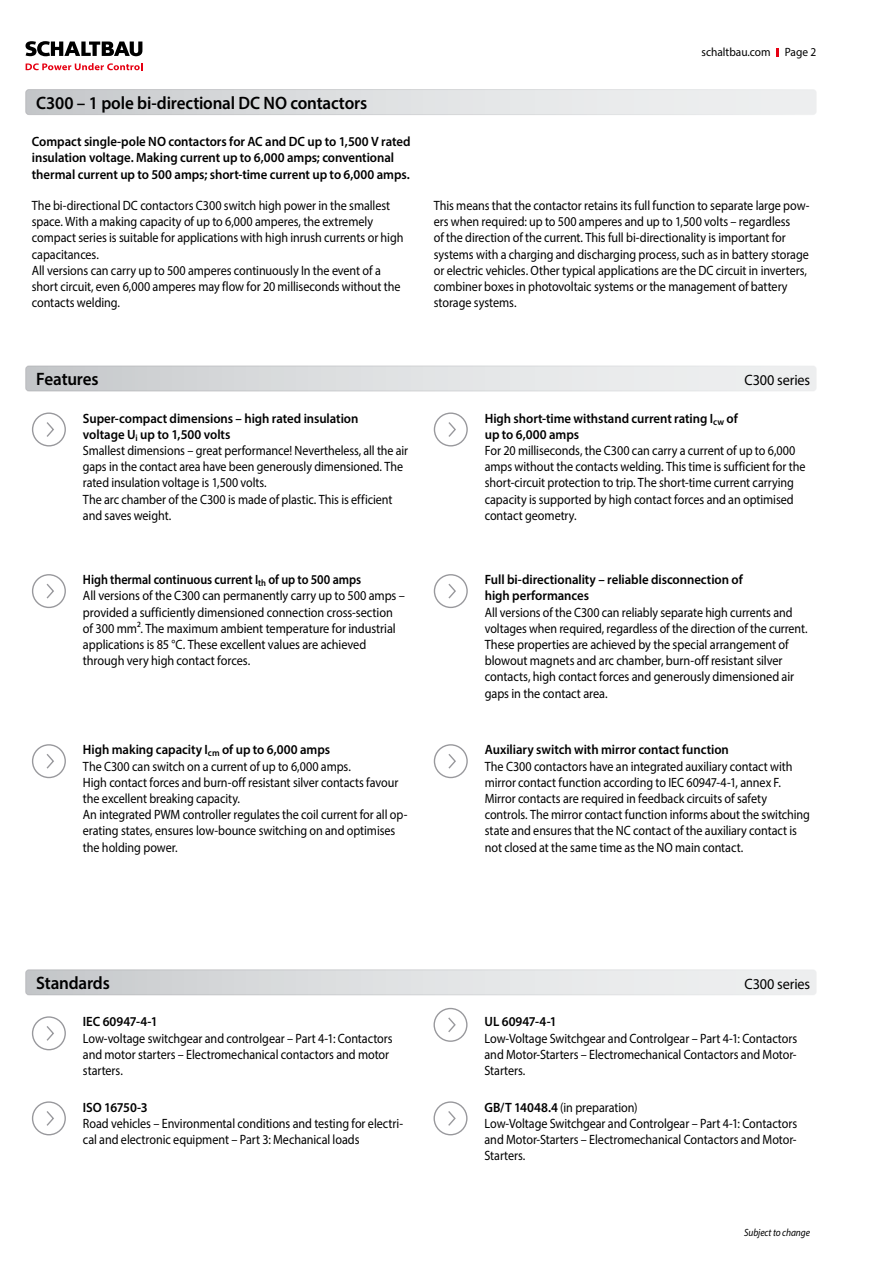
<style>
.page{position:relative;width:893px;height:1263px;background:#fff}
.page>*{position:absolute;margin:0;border:0;box-sizing:border-box;transform-origin:0 0}
.t1{font:600 18px "Myriad Pro";letter-spacing:-.01em;color:#000;scale:.95 1}
.t2{font:15px "Myriad Pro";letter-spacing:-.01em;color:#000;scale:.95 1}
.t3{font:13.5px/16.2px "Myriad Pro";letter-spacing:-.005em;color:#000;scale:.9 1}
.t4{font:600 13.5px/16.2px "Myriad Pro";letter-spacing:-.005em;color:#000;scale:.95 1}
.t5{font:13.5px/16.2px "Myriad Pro";letter-spacing:-.005em;color:#000;scale:.89 1}
.t6{font:13.5px/16.2px "Myriad Pro";letter-spacing:-.005em;color:#000;scale:.91 1}
.t7{font:600 13.5px "Myriad Pro";letter-spacing:-.025em;color:#000;scale:.95 1}
.t8{font:12px "Myriad Pro";color:#000;scale:.95 1}
.t9{font:italic 10.5px "Myriad Pro";letter-spacing:-.01em;color:#000;scale:.9 1}
.s1{font-weight:600}
.s2{color:#fff}
</style>
<div class="page">
<svg style="left:26px;top:63px;width:116px;height:7px"></svg>
<svg style="left:26px;top:41px;width:116px;height:15px"></svg>
<svg style="left:776px;top:48px;width:3px;height:8px"></svg>
<svg style="left:32px;top:412px;width:34px;height:34px"></svg>
<svg style="left:32px;top:574px;width:34px;height:34px"></svg>
<svg style="left:32px;top:744px;width:34px;height:34px"></svg>
<svg style="left:434px;top:412px;width:34px;height:34px"></svg>
<svg style="left:434px;top:574px;width:34px;height:34px"></svg>
<svg style="left:434px;top:744px;width:34px;height:34px"></svg>
<svg style="left:32px;top:1016px;width:34px;height:34px"></svg>
<svg style="left:32px;top:1101px;width:34px;height:34px"></svg>
<svg style="left:433px;top:1008px;width:35px;height:34px"></svg>
<svg style="left:433px;top:1101px;width:35px;height:34px"></svg>
<svg style="left:26px;top:366px;width:788px;height:25px;background:#dee0e1"></svg>
<div style="left:26px;top:366px;width:790px;height:25px;border:1px solid #fff;border-radius:3px"></div>
<svg style="left:26px;top:970px;width:788px;height:25px;background:#dee0e1"></svg>
<div style="left:26px;top:970px;width:790px;height:25px;border:1px solid #fff;border-radius:3px"></div>
<svg style="left:28px;top:91px;width:786px;height:22px;background:#dee0e1"></svg>
<div style="left:26px;top:89px;width:790px;height:26px;border:1px solid #fff;border-radius:3px"></div>
<h1 class="t1" style="left:36px;top:91px;width:350px">C300 – 1 pole bi-directional DC NO contactors</h1>
<p class="t4" style="left:32px;top:133px;width:400px">Compact single-pole NO contactors for AC and DC up to 1,500 V rated insulation voltage. Making current up to 6,000 amps; conventional thermal current up to 500 amps; short-time current up to 6,000 amps.</p>
<p class="t3" style="left:32px;top:197px;width:414px">The bi-directional DC contactors C300 switch high power in the smallest space. With a making capacity of up to 6,000 amperes, the extremely compact series is suitable for applications with high inrush currents or high capacitances.<br>All versions can carry up to 500 amperes continuously In the event of a short circuit, even 6,000 amperes may flow for 20 milliseconds without the contacts welding.</p>
<p class="t8" style="left:701px;top:45px;width:123px">schaltbau.com Page 2</p>
<p class="t3" style="left:434px;top:197px;width:419px">This means that the contactor retains its full function to separate large pow&shy;ers when required: up to 500 amperes and up to 1,500 volts – regardless<br>of the direction of the current. This full bi-directionality is important for systems with a charging and discharging process, such as in battery storage or electric vehicles. Other typical applications are the DC circuit in inverters, combiner boxes in photovoltaic systems or the management of battery storage systems.</p>
<h1 class="t1" style="left:36px;top:368px;width:67px">Features</h1>
<p class="t2" style="left:744px;top:371px;width:71px">C300 series</p>
<p class="t3" style="left:83px;top:410px;width:363px"><span class="s1">Super-compact dimensions – high rated insulation<br>voltage U</span><sub>i</sub> <span class="s1">up to 1,500 volts<br></span>Smallest dimensions – great performance! Nevertheless, all the air gaps in the contact area have been generously dimensioned. The rated insulation voltage is 1,500 volts.<br>The arc chamber of the C300 is made of plastic. This is efficient and saves weight.</p>
<p class="t6" style="left:83px;top:571px;width:355px"><span class="s1">High thermal continuous current I</span><sub>th</sub> <span class="s1">of up to 500 amps<br></span>All versions of the C300 can permanently carry up to 500 amps – provided a sufficiently dimensioned connection cross-section of 300 mm². The maximum ambient temperature for industrial applications is 85 °C. These excellent values are achieved through very high contact forces.</p>
<p class="t3" style="left:83px;top:741px;width:362px"><span class="s1">High making capacity I</span><sub>cm</sub> <span class="s1">of up to 6,000 amps<br></span>The C300 can switch on a current of up to 6,000 amps.<br>High contact forces and burn-off resistant silver contacts favour the excellent breaking capacity.<br>An integrated PWM controller regulates the coil current for all op&shy;erating states, ensures low-bounce switching on and optimises the holding power.</p>
<p class="t4" style="left:485px;top:410px;width:268px">High short-time withstand current rating I<sub>cw</sub> of up to 6,000 amps</p>
<p class="t3" style="left:485px;top:442px;width:358px">For 20 milliseconds, the C300 can carry a current of up to 6,000 amps without the contacts welding. This time is sufficient for the short-circuit protection to trip. The short-time current carrying capacity is supported by high contact forces and an optimised contact geometry.</p>
<p class="t4" style="left:485px;top:571px;width:273px">Full bi-directionality – reliable disconnection of high performances</p>
<p class="t5" style="left:485px;top:604px;width:364px">All versions of the C300 can reliably separate high currents and voltages when required, regardless of the direction of the current.<br>These properties are achieved by the special arrangement of blowout magnets and arc chamber, burn-off resistant silver contacts, high contact forces and generously dimensioned air gaps in the contact area.</p>
<p class="t4" style="left:485px;top:741px;width:258px">Auxiliary switch with mirror contact function</p>
<p class="t3" style="left:485px;top:758px;width:363px">The C300 contactors have an integrated auxiliary contact with mirror contact function according to IEC 60947-4-1, annex F.<br>Mirror contacts are required in feedback circuits of safety controls. The mirror contact function informs about the switching state and ensures that the NC contact of the auxiliary contact is not closed at the same time as the NO main contact.</p>
<h1 class="t1" style="left:36px;top:971px;width:79px">Standards</h1>
<p class="t2" style="left:744px;top:975px;width:71px">C300 series</p>
<p class="t4" style="left:83px;top:1013px;width:80px">IEC 60947-4-1</p>
<p class="t3" style="left:83px;top:1030px;width:346px">Low-voltage switchgear and controlgear – Part 4-1: Contactors and motor starters – Electromechanical contactors and motor starters.</p>
<p class="t7" style="left:83px;top:1098px;width:70px">ISO 16750-3</p>
<p class="t3" style="left:83px;top:1115px;width:357px">Road vehicles – Environmental conditions and testing for electri&shy;cal and electronic equipment – Part 3: Mechanical loads</p>
<p class="t4" style="left:485px;top:1013px;width:77px">UL 60947-4-1</p>
<p class="t3" style="left:485px;top:1030px;width:349px;text-align:justify">Low-Voltage Switchgear and Controlgear – Part 4-1: Contactors and Motor-Starters – Electromechanical Contactors and Motor-Starters.</p>
<p class="t3" style="left:485px;top:1099px;width:349px"><span class="s1">GB/T 14048.4</span> (in preparation)<br>Low-Voltage Switchgear and Controlgear – Part 4-1: Contactors and Motor-Starters – Electromechanical Contactors and Motor-Starters.<span class="s2">1</span></p>
<p class="t9" style="left:744px;top:1226px;width:75px">Subject to change</p>
</div>
